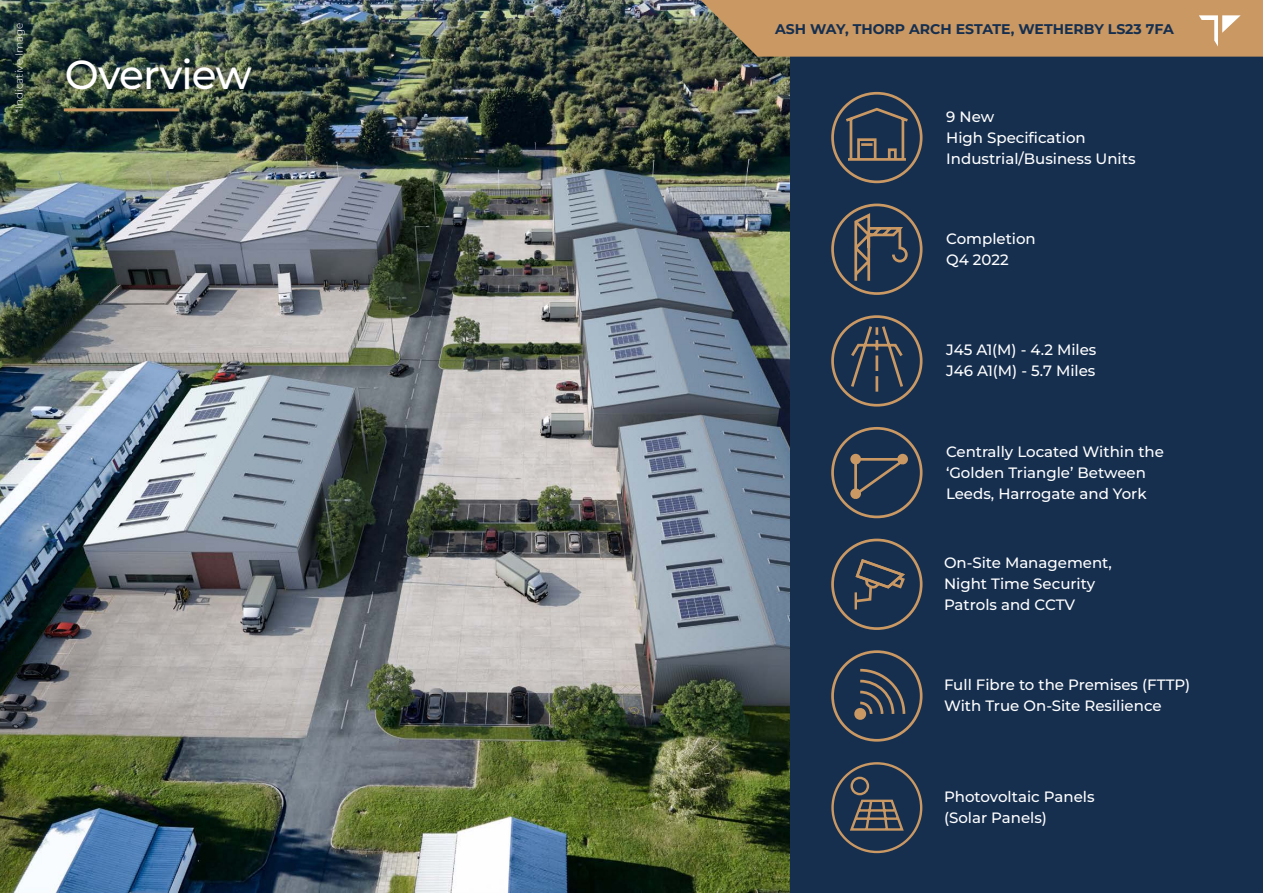
<style>
.page{position:relative;width:1263px;height:893px;background:#fff}
.page>*{position:absolute;margin:0;border:0;box-sizing:border-box;transform-origin:0 0}
.t1{font:500 40.5px "Montserrat";letter-spacing:-.02em;color:#fff}
.t2{font:500 15px/21px "Montserrat";color:#fff}
.t3{font:700 14.1px "Montserrat";color:#162f4f}
.t4{font:300 10.5px "Montserrat";color:#fff}
</style>
<div class="page">
<img style="left:0;top:0;width:791px;height:893px">
<div style="left:791px;top:0;width:472px;height:893px;background:#162f4f"></div>
<svg style="left:831px;top:93px;width:92px;height:91px"></svg>
<svg style="left:852px;top:211px;width:57px;height:72px"></svg>
<div style="left:831px;top:204px;width:91px;height:91px;border:3px solid #c99863;border-radius:50%"></div>
<svg style="left:848px;top:323px;width:57px;height:71px"></svg>
<div style="left:831px;top:315px;width:91px;height:92px;border:3px solid #c99863;border-radius:44px"></div>
<svg style="left:854px;top:458px;width:53px;height:34px"></svg>
<div style="left:850px;top:454px;width:11px;height:10px;background:#c99863;border:2px solid #c99863;border-radius:50%"></div>
<div style="left:897px;top:454px;width:11px;height:10px;background:#c99863;border:2px solid #c99863;border-radius:50%"></div>
<div style="left:850px;top:488px;width:11px;height:11px;background:#c99863;border:2px solid #c99863;border-radius:50%"></div>
<div style="left:831px;top:427px;width:91px;height:91px;border:3px solid #c99863;border-radius:44px"></div>
<svg style="left:831px;top:538px;width:92px;height:92px"></svg>
<svg style="left:854px;top:668px;width:52px;height:52px"></svg>
<div style="left:831px;top:650px;width:91px;height:92px;border:3px solid #c99863;border-radius:44px"></div>
<div style="left:831px;top:762px;width:91px;height:91px;border:2px solid #c99863;border-radius:44px"></div>
<svg style="left:850px;top:799px;width:54px;height:32px"></svg>
<div style="left:850px;top:777px;width:19px;height:18px;border:2px solid #c99863;border-radius:50%"></div>
<svg style="left:701px;top:0;width:562px;height:57px;background:#c29563"></svg>
<hr style="left:64px;top:108px;width:115px;height:3px;background:#c99863">
<p class="t4" style="left:12px;top:113px;width:92px;rotate:-90deg">*Indicative Image</p>
<h1 class="t1" style="left:65px;top:48px;width:189px">Overview</h1>
<p class="t3" style="left:775px;top:20px;width:400px">ASH WAY, THORP ARCH ESTATE, WETHERBY LS23 7FA</p>
<p class="t2" style="left:946px;top:105px;width:191px">9 New<br>High Specification<br>Industrial/Business Units</p>
<p class="t2" style="left:946px;top:227px;width:91px">Completion<br>Q4 2022</p>
<p class="t2" style="left:946px;top:339px;width:152px">J45 A1(M) - 4.2 Miles<br>J46 A1(M) - 5.7 Miles</p>
<p class="t2" style="left:946px;top:440px;width:219px">Centrally Located Within the ‘Golden Triangle’ Between<br>Leeds, Harrogate and York</p>
<p class="t2" style="left:944px;top:552px;width:169px">On-Site Management,<br>Night Time Security<br>Patrols and CCTV</p>
<p class="t2" style="left:944px;top:674px;width:248px">Full Fibre to the Premises (FTTP)<br>With True On-Site Resilience</p>
<p class="t2" style="left:944px;top:786px;width:152px">Photovoltaic Panels (Solar Panels)</p>
</div>
